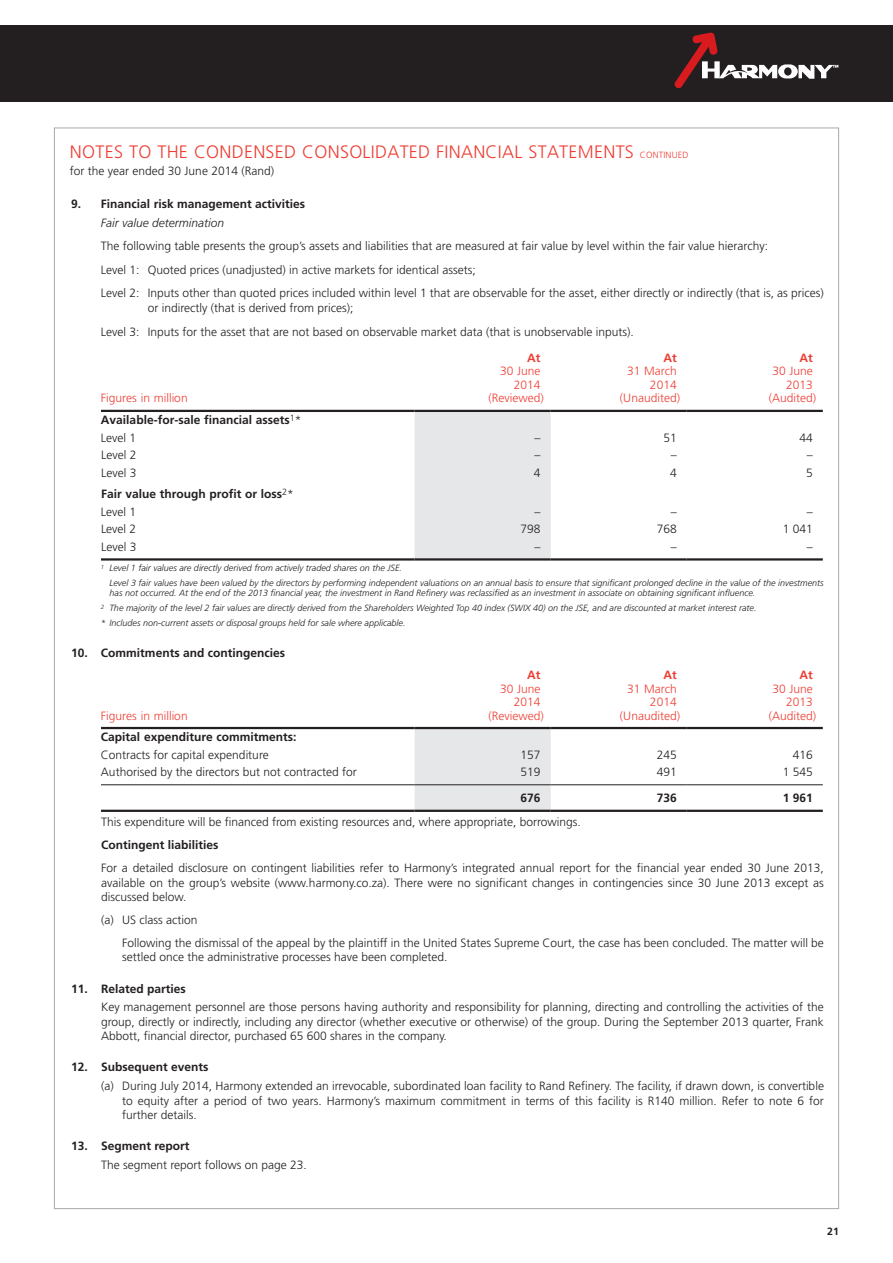
<style>
.page{position:relative;width:893px;height:1263px;background:#fff}
.page>*{position:absolute;margin:0;border:0;box-sizing:border-box;transform-origin:0 0}
.t1{font:300 18px "Frutiger LT Std";letter-spacing:.015em;color:#ee3e34}
.t2{font:300 12px/14.4px "Frutiger LT Std";color:#231f20}
.t3{font:700 12px/17.5px "Frutiger LT Std";color:#231f20}
.t4{font:300 12px/13.5px "Frutiger LT Std";color:#ee3e34;text-align:right}
.t5{font:italic 300 12px "Frutiger LT Std";color:#231f20}
.t6{font:700 12px "Frutiger LT Std";color:#ee3e34}
.t7{font:700 10.5px "Frutiger LT Std";color:#231f20}
.t8{font:italic 300 9px/14.7px "Frutiger LT Std";color:#231f20}
.s1{font-size:9px}
.s2{font-weight:300}
</style>
<div class="page">
<div style="left:54px;top:128px;width:785px;height:1081px;background:#fff;border:1px solid #a8a9ad"></div>
<div style="left:0;top:26px;width:893px;height:76px;background:#231f20"></div>
<svg style="left:674px;top:32px;width:164px;height:57px"></svg>
<div style="left:415px;top:412px;width:136px;height:146px;background:#e6e7e9"></div>
<hr style="left:101px;top:410px;width:314px;height:2px;background:#231f20">
<hr style="left:415px;top:410px;width:136px;height:2px;background:#231f20">
<hr style="left:551px;top:410px;width:136px;height:2px;background:#231f20">
<hr style="left:687px;top:410px;width:136px;height:2px;background:#231f20">
<hr style="left:101px;top:558px;width:314px;height:3px;background:#231f20">
<hr style="left:415px;top:558px;width:136px;height:3px;background:#231f20">
<hr style="left:551px;top:558px;width:136px;height:3px;background:#231f20">
<hr style="left:687px;top:558px;width:136px;height:3px;background:#231f20">
<div style="left:415px;top:729px;width:136px;height:81px;background:#e6e7e9"></div>
<hr style="left:101px;top:727px;width:314px;height:2px;background:#231f20">
<hr style="left:415px;top:727px;width:136px;height:2px;background:#231f20">
<hr style="left:551px;top:727px;width:136px;height:2px;background:#231f20">
<hr style="left:687px;top:727px;width:136px;height:2px;background:#231f20">
<hr style="left:101px;top:810px;width:314px;height:2px;background:#231f20">
<hr style="left:415px;top:810px;width:136px;height:2px;background:#231f20">
<hr style="left:551px;top:810px;width:136px;height:2px;background:#231f20">
<hr style="left:687px;top:810px;width:136px;height:2px;background:#231f20">
<hr style="left:101px;top:784px;width:314px;height:1px;background:#231f20">
<hr style="left:415px;top:784px;width:136px;height:1px;background:#231f20">
<hr style="left:551px;top:784px;width:136px;height:1px;background:#231f20">
<hr style="left:687px;top:784px;width:136px;height:1px;background:#231f20">
<h1 class="t1" style="left:70px;top:142px;width:620px">NOTES TO THE CONDENSED CONSOLIDATED FINANCIAL STATEMENTS <span class="s1">CONTINUED</span></h1>
<p class="t2" style="left:70px;top:163px;width:206px">for the year ended 30 June 2014 (Rand)</p>
<p class="t3" style="left:71px;top:195px;width:235px">9. Financial risk management activities</p>
<p class="t5" style="left:101px;top:216px;width:125px">Fair value determination</p>
<p class="t2" style="left:101px;top:235px;width:724px;line-height:23.5px">The following table presents the group’s assets and liabilities that are measured at fair value by level within the fair value hierarchy:<br>Level 1: Quoted prices (unadjusted) in active markets for identical assets;<br>Level 2: Inputs other than quoted prices included within level 1 that are observable for the asset, either directly or indirectly (that is, as prices)</p>
<p class="t2" style="left:101px;top:297px;width:534px;line-height:23.5px;text-indent:47px">or indirectly (that is derived from prices);<br>Level 3: Inputs for the asset that are not based on observable market data (that is unobservable inputs).</p>
<p class="t4" style="left:101px;top:392px;width:88px">Figures in million</p>
<p class="t3" style="left:101px;top:411px;width:202px">Available-for-sale financial assets<sup>1</sup><span class="s2">*<br>Level 1</span></p>
<p class="t6" style="left:527px;top:351px;width:15px">At</p>
<p class="t4" style="left:489px;top:365px;width:57px">30 June<br>2014 (Reviewed)</p>
<p class="t6" style="left:663px;top:351px;width:15px">At</p>
<p class="t4" style="left:620px;top:365px;width:62px">31 March<br>2014 (Unaudited)</p>
<p class="t6" style="left:799px;top:351px;width:15px">At</p>
<p class="t4" style="left:769px;top:365px;width:49px">30 June<br>2013 (Audited)</p>
<p class="t2" style="left:535px;top:430px;width:7px">–</p>
<p class="t2" style="left:663px;top:430px;width:15px">51</p>
<p class="t2" style="left:799px;top:430px;width:15px">44</p>
<p class="t2" style="left:101px;top:448px;width:37px">Level 2</p>
<p class="t2" style="left:535px;top:448px;width:7px">–</p>
<p class="t2" style="left:671px;top:448px;width:7px">–</p>
<p class="t2" style="left:807px;top:448px;width:7px">–</p>
<p class="t2" style="left:101px;top:465px;width:37px">Level 3</p>
<p class="t2" style="left:534px;top:465px;width:8px">4</p>
<p class="t2" style="left:670px;top:465px;width:8px">4</p>
<p class="t2" style="left:806px;top:465px;width:8px">5</p>
<p class="t3" style="left:101px;top:485px;width:194px">Fair value through profit or loss<sup>2</sup><span class="s2">*<br>Level 1</span></p>
<p class="t2" style="left:535px;top:505px;width:7px">–</p>
<p class="t2" style="left:671px;top:505px;width:7px">–</p>
<p class="t2" style="left:807px;top:505px;width:7px">–</p>
<p class="t2" style="left:101px;top:522px;width:37px">Level 2</p>
<p class="t2" style="left:521px;top:522px;width:22px">798</p>
<p class="t2" style="left:657px;top:522px;width:22px">768</p>
<p class="t2" style="left:783px;top:522px;width:32px">1 041</p>
<p class="t2" style="left:101px;top:540px;width:37px">Level 3</p>
<p class="t2" style="left:535px;top:540px;width:7px">–</p>
<p class="t2" style="left:671px;top:540px;width:7px">–</p>
<p class="t2" style="left:807px;top:540px;width:7px">–</p>
<p class="t8" style="left:109px;top:561px;width:716px;text-indent:-9px"><sup>1</sup> Level 1 fair values are directly derived from actively traded shares on the JSE.<br>Level 3 fair values have been valued by the directors by performing independent valuations on an annual basis to ensure that significant prolonged decline in the value of the investments</p>
<p class="t8" style="left:101px;top:586px;width:657px;text-indent:9px">has not occurred. At the end of the 2013 financial year, the investment in Rand Refinery was reclassified as an investment in associate on obtaining significant influence.<br><sup>2</sup> The majority of the level 2 fair values are directly derived from the Shareholders Weighted Top 40 index (SWIX 40) on the JSE, and are discounted at market interest rate. * Includes non-current assets or disposal groups held for sale where applicable.</p>
<p class="t3" style="left:71px;top:644px;width:215px">10. Commitments and contingencies</p>
<p class="t4" style="left:101px;top:709px;width:88px">Figures in million</p>
<p class="t6" style="left:527px;top:668px;width:15px">At</p>
<p class="t4" style="left:489px;top:682px;width:57px">30 June<br>2014 (Reviewed)</p>
<p class="t6" style="left:663px;top:668px;width:15px">At</p>
<p class="t4" style="left:620px;top:682px;width:62px">31 March<br>2014 (Unaudited)</p>
<p class="t6" style="left:799px;top:668px;width:15px">At</p>
<p class="t4" style="left:769px;top:682px;width:49px">30 June<br>2013 (Audited)</p>
<p class="t3" style="left:101px;top:728px;width:197px">Capital expenditure commitments:</p>
<p class="t2" style="left:101px;top:748px;width:169px">Contracts for capital expenditure</p>
<p class="t2" style="left:521px;top:748px;width:22px">157</p>
<p class="t2" style="left:657px;top:748px;width:22px">245</p>
<p class="t2" style="left:793px;top:748px;width:22px">416</p>
<p class="t2" style="left:101px;top:765px;width:257px">Authorised by the directors but not contracted for</p>
<p class="t2" style="left:521px;top:765px;width:22px">519</p>
<p class="t2" style="left:657px;top:765px;width:22px">491</p>
<p class="t2" style="left:783px;top:765px;width:32px">1 545</p>
<p class="t3" style="left:521px;top:789px;width:22px">676</p>
<p class="t3" style="left:657px;top:789px;width:22px">736</p>
<p class="t3" style="left:783px;top:789px;width:32px">1 961</p>
<p class="t2" style="left:101px;top:815px;width:481px">This expenditure will be financed from existing resources and, where appropriate, borrowings.</p>
<p class="t3" style="left:101px;top:836px;width:119px">Contingent liabilities</p>
<p class="t2" style="left:101px;top:861px;width:724px;text-align:justify">For a detailed disclosure on contingent liabilities refer to Harmony’s integrated annual report for the financial year ended 30 June 2013, available on the group’s website (www.harmony.co.za). There were no significant changes in contingencies since 30 June 2013 except as discussed below.</p>
<p class="t2" style="left:122px;top:908px;width:703px;line-height:23px;text-indent:-21px">(a) US class action<br>Following the dismissal of the appeal by the plaintiff in the United States Supreme Court, the case has been concluded. The matter will be</p>
<p class="t2" style="left:122px;top:950px;width:327px">settled once the administrative processes have been completed.</p>
<p class="t3" style="left:71px;top:980px;width:116px">11. Related parties</p>
<p class="t2" style="left:101px;top:1000px;width:724px;text-align:justify">Key management personnel are those persons having authority and responsibility for planning, directing and controlling the activities of the group, directly or indirectly, including any director (whether executive or otherwise) of the group. During the September 2013 quarter, Frank Abbott, financial director, purchased 65 600 shares in the company.</p>
<p class="t3" style="left:71px;top:1058px;width:139px">12. Subsequent events</p>
<p class="t2" style="left:122px;top:1079px;width:703px;text-align:justify;text-indent:-21px">(a) During July 2014, Harmony extended an irrevocable, subordinated loan facility to Rand Refinery. The facility, if drawn down, is convertible to equity after a period of two years. Harmony’s maximum commitment in terms of this facility is R140 million. Refer to note 6 for further details.</p>
<p class="t3" style="left:71px;top:1137px;width:120px">13. Segment report</p>
<p class="t2" style="left:101px;top:1158px;width:207px">The segment report follows on page 23.</p>
<p class="t7" style="left:827px;top:1225px;width:13px">21</p>
</div>
